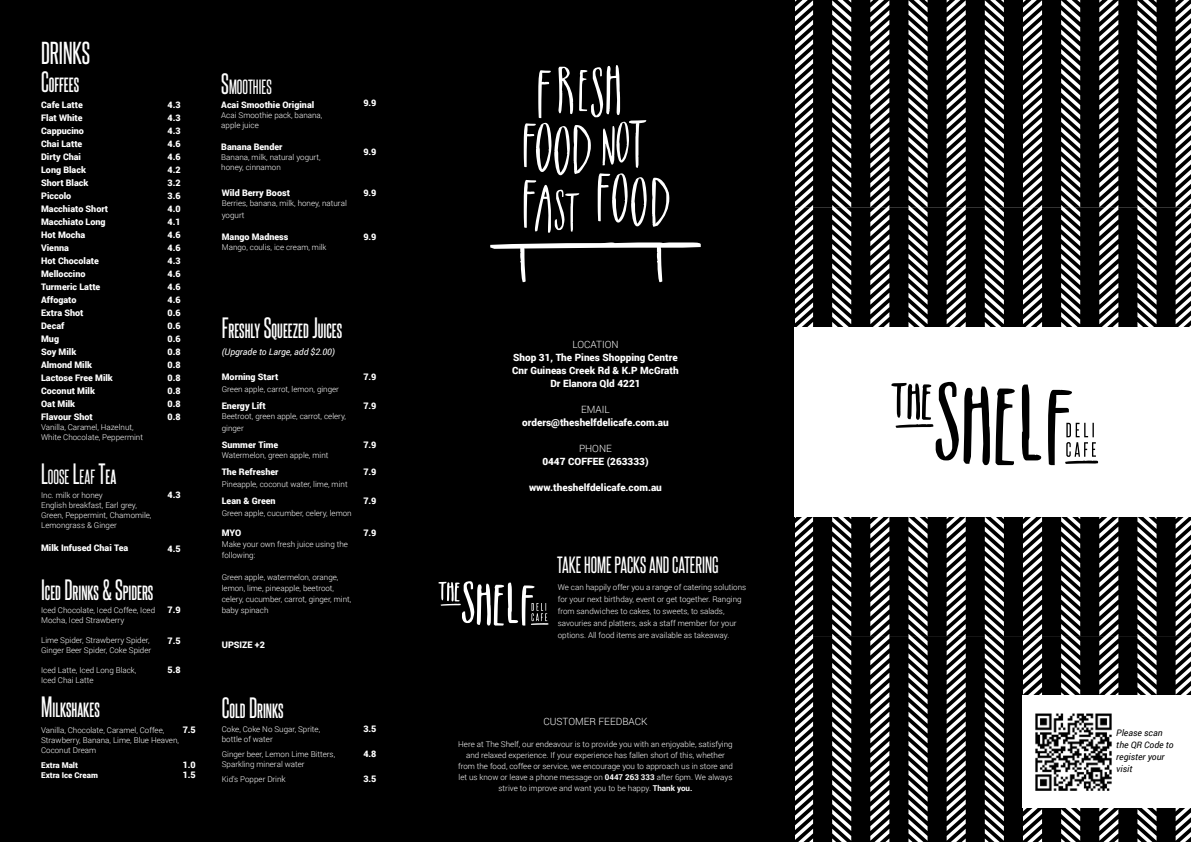
<style>
.page{position:relative;width:1191px;height:842px;background:#fff}
.page>*{position:absolute;margin:0;border:0;box-sizing:border-box;transform-origin:0 0}
.t1{font:27px "Steelfish Rg";color:#fff}
.t2{font:20px "Steelfish Rg";color:#fff}
.t3{font:700 17.5px "Steelfish Rg";color:#fff}
.t4{font:17.5px "Steelfish Rg";color:#fff}
.t5{font:900 10px/13px "Roboto";color:#fff;text-align:center}
.t6{font:300 10px "Roboto";color:#fff}
.t7{font:900 9px/13px "Roboto";color:#fff}
.t8{font:italic 9px/12px "Roboto";color:#000}
.t9{font:italic 9px "Roboto";color:#fff}
.t10{font:300 8px/10px "Roboto";color:#fff}
.t11{font:900 8px/10px "Roboto";color:#fff}
.s1{font-weight:400;font-size:25px}
.s2{font-size:25px}
.s3{font-weight:700}
.s4{font-size:8.5px}
</style>
<div class="page">
<div style="left:0;top:0;width:794px;height:842px;background:#000"></div>
<svg style="left:794px;top:636px;width:97px;height:206px;fill:#000"></svg>
<svg style="left:794px;top:517px;width:97px;height:119px;fill:#000"></svg>
<svg style="left:794px;top:207px;width:97px;height:120px;fill:#000"></svg>
<svg style="left:794px;top:0;width:97px;height:207px;fill:#000"></svg>
<svg style="left:891px;top:0;width:300px;height:842px"></svg>
<svg style="left:490px;top:242px;width:210px;height:40px"></svg>
<svg style="left:524px;top:65px;width:122px;height:168px"></svg>
<svg style="left:652px;top:178px;width:17px;height:49px"></svg>
<svg style="left:438px;top:581px;width:110px;height:44px"></svg>
<img style="left:1035px;top:714px;width:76px;height:77px">
<h1 class="t1" style="left:41px;top:37px;width:51px">DRINKS</h1>
<p class="t7" style="left:41px;top:98px;width:73px">Cafe Latte<br>Flat White<br>Cappucino<br>Chai Latte<br>Dirty Chai<br>Long Black<br>Short Black<br>Piccolo<br>Macchiato Short<br>Macchiato Long<br>Hot Mocha<br>Vienna<br>Hot Chocolate<br>Melloccino<br>Turmeric Latte<br>Affogato<br>Extra Shot<br>Decaf<br>Mug<br>Soy Milk<br>Almond Milk<br>Lactose Free Milk<br>Coconut Milk<br>Oat Milk<br>Flavour Shot</p>
<p class="t10" style="left:41px;top:422px;width:103px">Vanilla, Caramel, Hazelnut,<br>White Chocolate, Peppermint</p>
<h3 class="t3" style="left:41px;top:75px;width:40px"><span class="s1">C</span>OFFEES</h3>
<h3 class="t4" style="left:41px;top:466px;width:77px"><span class="s2">L</span>OOSE <span class="s2">L</span>EAF <span class="s2">T</span><span class="s3">EA</span></h3>
<p class="t10" style="left:41px;top:490px;width:112px">Inc. milk or honey<br>English breakfast, Earl grey,<br>Green, Peppermint, Chamomile,<br>Lemongrass &amp; Ginger</p>
<p class="t7" style="left:41px;top:541px;width:89px">Milk Infused Chai Tea</p>
<h3 class="t3" style="left:41px;top:582px;width:114px"><span class="s1">I</span>CED <span class="s1">D</span>RINKS <span class="s1">&amp; S</span>PIDERS</h3>
<p class="t10" style="left:41px;top:605px;width:116px">Iced Chocolate, Iced Coffee, Iced<br>Mocha, Iced Strawberry</p>
<p class="t10" style="left:41px;top:635px;width:112px">Lime Spider, Strawberry Spider,<br>Ginger Beer Spider, Coke Spider</p>
<p class="t10" style="left:41px;top:665px;width:97px">Iced Latte, Iced Long Black,<br>Iced Chai Latte</p>
<h3 class="t3" style="left:41px;top:699px;width:60px"><span class="s1">M</span>ILKSHAKES</h3>
<p class="t7" style="left:167px;top:98px;width:15px;text-align:justify">4.3<br>4.3<br>4.3<br>4.6<br>4.6<br>4.2<br>3.2<br>3.6<br>4.0<br>4.1<br>4.6<br>4.6<br>4.3<br>4.6<br>4.6<br>4.6<br>0.6<br>0.6<br>0.6<br>0.8<br>0.8<br>0.8<br>0.8<br>0.8<br>0.8</p>
<p class="t7" style="left:167px;top:488px;width:15px">4.3</p>
<p class="t7" style="left:167px;top:541px;width:15px">4.5</p>
<p class="t7" style="left:167px;top:603px;width:15px">7.9</p>
<p class="t7" style="left:167px;top:634px;width:15px">7.5</p>
<p class="t7" style="left:167px;top:663px;width:15px">5.8</p>
<p class="t7" style="left:183px;top:723px;width:15px">7.5</p>
<p class="t7" style="left:183px;top:760px;width:15px;line-height:10px">1.0<br>1.5</p>
<p class="t10" style="left:41px;top:725px;width:139px">Vanilla, Chocolate, Caramel, Coffee,<br>Strawberry, Banana, Lime, Blue Heaven,<br>Coconut Dream</p>
<p class="t11" style="left:41px;top:760px;width:58px">Extra Malt<br>Extra Ice Cream</p>
<h3 class="t4" style="left:221px;top:76px;width:52px"><span class="s2">S</span>MOOTHIES</h3>
<p class="t7" style="left:221px;top:98px;width:94px">Acai Smoothie Original</p>
<p class="t10" style="left:221px;top:110px;width:103px">Acai Smoothie pack, banana, apple juice</p>
<p class="t7" style="left:221px;top:140px;width:63px">Banana Bender</p>
<p class="t10" style="left:221px;top:152px;width:101px">Banana, milk, natural yogurt, honey, cinnamon</p>
<p class="t7" style="left:222px;top:186px;width:70px">Wild Berry Boost</p>
<p class="t10" style="left:222px;top:197px;width:126px;line-height:12px">Berries, banana, milk, honey, natural yogurt</p>
<p class="t7" style="left:222px;top:230px;width:68px">Mango Madness</p>
<p class="t10" style="left:222px;top:242px;width:106px">Mango, coulis, ice cream, milk</p>
<p class="t7" style="left:363px;top:96px;width:15px">9.9</p>
<p class="t7" style="left:363px;top:145px;width:15px">9.9</p>
<p class="t7" style="left:363px;top:186px;width:15px">9.9</p>
<p class="t7" style="left:363px;top:230px;width:15px">9.9</p>
<h3 class="t3" style="left:222px;top:320px;width:122px"><span class="s1">F</span>RESHLY <span class="s1">S</span>QUEEZED <span class="s1">J</span>UICES</h3>
<p class="t9" style="left:222px;top:346px;width:115px">(Upgrade to Large, add $2.00)</p>
<p class="t7" style="left:222px;top:370px;width:58px">Morning Start</p>
<p class="t10" style="left:222px;top:384px;width:119px">Green apple, carrot, lemon, ginger</p>
<p class="t7" style="left:222px;top:399px;width:45px">Energy Lift</p>
<p class="t10" style="left:222px;top:410px;width:126px;line-height:12px">Beetroot, green apple, carrot, celery, ginger</p>
<p class="t7" style="left:222px;top:438px;width:58px">Summer Time</p>
<p class="t10" style="left:222px;top:450px;width:108px">Watermelon, green apple, mint</p>
<p class="t7" style="left:222px;top:465px;width:58px">The Refresher</p>
<p class="t10" style="left:222px;top:479px;width:127px">Pineapple, coconut water, lime, mint</p>
<p class="t7" style="left:222px;top:494px;width:55px">Lean &amp; Green</p>
<p class="t10" style="left:222px;top:508px;width:131px">Green apple, cucumber, celery, lemon</p>
<p class="t7" style="left:222px;top:526px;width:21px">MYO</p>
<p class="t10" style="left:222px;top:539px;width:128px;line-height:11px">Make your own fresh juice using the following:</p>
<p class="t10" style="left:222px;top:572px;width:131px;line-height:11px">Green apple, watermelon, orange, lemon, lime, pineapple, beetroot, celery, cucumber, carrot, ginger, mint, baby spinach</p>
<p class="t7" style="left:222px;top:638px;width:45px">UPSIZE +2</p>
<p class="t7" style="left:363px;top:370px;width:15px">7.9</p>
<p class="t7" style="left:363px;top:399px;width:15px">7.9</p>
<p class="t7" style="left:363px;top:438px;width:15px">7.9</p>
<p class="t7" style="left:363px;top:465px;width:15px">7.9</p>
<p class="t7" style="left:363px;top:494px;width:15px">7.9</p>
<p class="t7" style="left:363px;top:526px;width:15px">7.9</p>
<h3 class="t3" style="left:222px;top:700px;width:63px"><span class="s1">C</span>OLD <span class="s1">D</span>RINKS</h3>
<p class="t10" style="left:222px;top:724px;width:100px">Coke, Coke No Sugar, Sprite, bottle of water</p>
<p class="t10" style="left:222px;top:749px;width:115px">Ginger beer, Lemon Lime Bitters,<br>Sparkling mineral water</p>
<p class="t10" style="left:222px;top:774px;width:65px">Kid’s Popper Drin<span class="s4">k</span></p>
<p class="t7" style="left:363px;top:722px;width:15px">3.5</p>
<p class="t7" style="left:363px;top:746px;width:15px">4.8</p>
<p class="t7" style="left:363px;top:772px;width:15px">3.5</p>
<p class="t6" style="left:572px;top:337px;width:48px">LOCATION</p>
<p class="t5" style="left:512px;top:351px;width:168px">Shop 31, The Pines Shopping Centre<br>Cnr Guineas Creek Rd &amp; K.P McGrath<br>Dr Elanora Qld 4221</p>
<p class="t6" style="left:581px;top:402px;width:30px">EMAIL</p>
<p class="t5" style="left:522px;top:416px;width:148px">orders@theshelfdelicafe.com.au</p>
<p class="t6" style="left:579px;top:441px;width:34px">PHONE</p>
<p class="t5" style="left:542px;top:455px;width:108px">0447 COFFEE (263333)</p>
<p class="t5" style="left:529px;top:481px;width:134px">www.theshelfdelicafe.com.au</p>
<h2 class="t2" style="left:557px;top:553px;width:163px">TAKE HOME PACKS AND CATERING</h2>
<p class="t10" style="left:558px;top:581px;width:190px;line-height:12px">We can happily offer you a range of catering solutions for your next birthday, event or get together. Ranging from sandwiches to cakes, to sweets, to salads, savouries and platters, ask a staff member for your options. All food items are available as takeaway.</p>
<p class="t6" style="left:543px;top:715px;width:106px">CUSTOMER FEEDBACK</p>
<p class="t10" style="left:458px;top:738px;width:276px;line-height:11px;text-align:center">Here at The Shelf, our endeavour is to provide you with an enjoyable, satisfying and relaxed experience. If your experience has fallen short of this, whether from the food, coffee or service, we encourage you to approach us in store and let us know or leave a phone message on <span class="s3">0447 263 333</span> after 6pm. We always strive to improve and want you to be happy. <span class="s3">Thank you.</span></p>
<p class="t8" style="left:1116px;top:726px;width:59px">Please scan the QR Code to register your visit</p>
</div>
